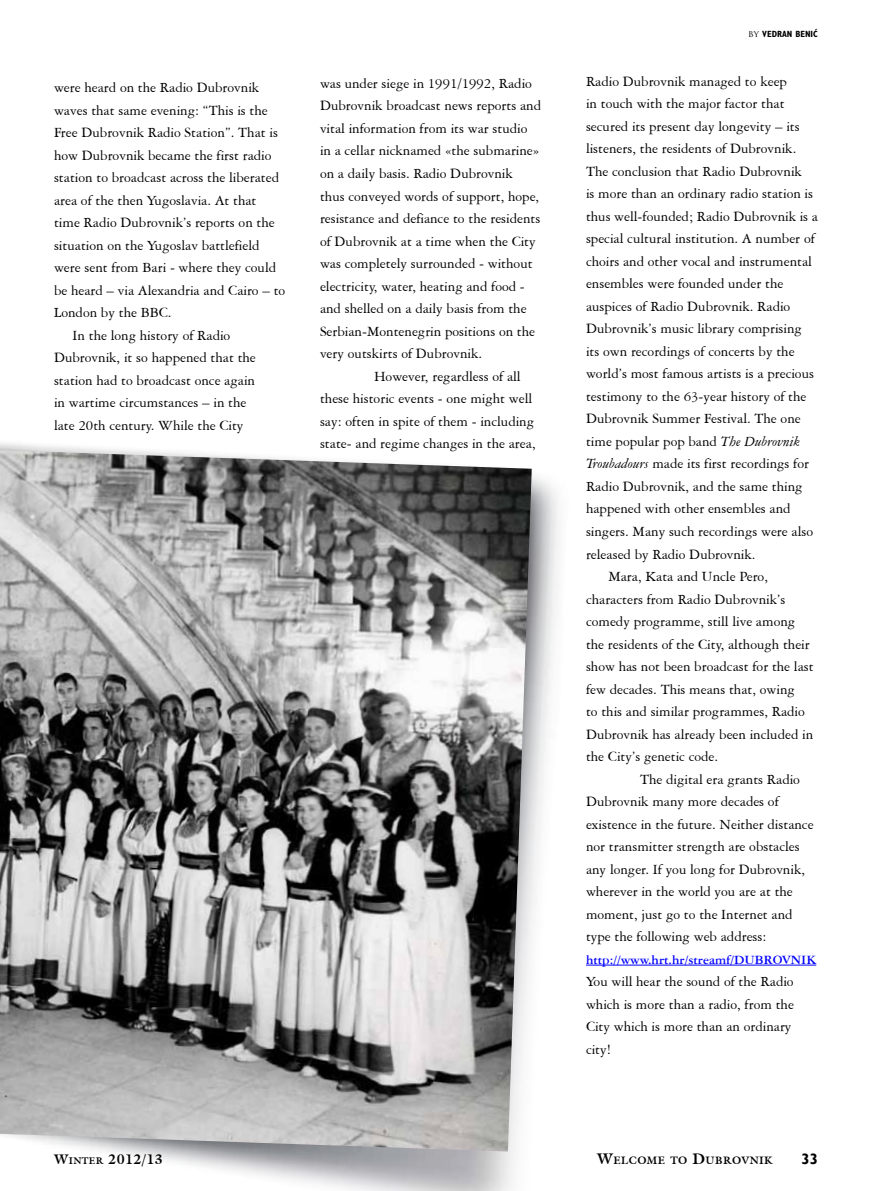
<style>
.page{position:relative;width:872px;height:1191px;background:#fff}
.page>*{position:absolute;margin:0;border:0;box-sizing:border-box;transform-origin:0 0}
.t1{font:15px/22.5px "American Garamond BT";color:#000}
.t2{font:700 15px "Gill Sans";color:#000}
.t3{font:700 13.5px "American Garamond BT";color:#00f}
.t4{font:700 13.5px "Galliard IT Cby BT";letter-spacing:.025em;color:#000}
.t5{font:700 10.5px "Galliard IT Cby BT";letter-spacing:.035em;color:#000}
.t6{font:700 condensed 9px "Gill Sans MT Pro";color:#000}
.s1{font-family:"Trajan Pro";font-weight:400;font-stretch:normal}
.s2{font-style:italic}
.s3{font-size:9.45px}
.s4{font-size:15px}
</style>
<div class="page">
<img style="left:0;top:450px;width:532px;height:701px">
<hr style="left:586px;top:964px;width:230px;height:1px;background:#00f">
<p class="t1" style="left:54px;top:76px;width:207px">were heard on the Radio Dubrovnik</p>
<p class="t1" style="left:54px;top:99px;width:215px">waves that same evening: “This is the</p>
<p class="t1" style="left:54px;top:121px;width:225px">Free Dubrovnik Radio Station”. That is</p>
<p class="t1" style="left:54px;top:144px;width:219px">how Dubrovnik became the first radio</p>
<p class="t1" style="left:54px;top:166px;width:227px">station to broadcast across the liberated</p>
<p class="t1" style="left:54px;top:189px;width:204px">area of the then Yugoslavia. At that</p>
<p class="t1" style="left:54px;top:211px;width:222px">time Radio Dubrovnik’s reports on the</p>
<p class="t1" style="left:54px;top:234px;width:207px">situation on the Yugoslav battlefield</p>
<p class="t1" style="left:54px;top:256px;width:224px">were sent from Bari - where they could</p>
<p class="t1" style="left:54px;top:279px;width:233px">be heard – via Alexandria and Cairo – to</p>
<p class="t1" style="left:54px;top:301px;width:119px">London by the BBC.</p>
<p class="t1" style="left:73px;top:324px;width:159px">In the long history of Radio</p>
<p class="t1" style="left:54px;top:346px;width:203px">Dubrovnik, it so happened that the</p>
<p class="t1" style="left:54px;top:369px;width:202px">station had to broadcast once again</p>
<p class="t1" style="left:54px;top:391px;width:194px">in wartime circumstances – in the</p>
<p class="t1" style="left:54px;top:414px;width:191px">late 20th century. While the City</p>
<p class="t1" style="left:320px;top:72px;width:223px">was under siege in 1991/1992, Radio Dubrovnik broadcast news reports and vital information from its war studio in a cellar nicknamed «the submarine» on a daily basis. Radio Dubrovnik thus conveyed words of support, hope, resistance and defiance to the residents of Dubrovnik at a time when the City was completely surrounded - without electricity, water, heating and food - and shelled on a daily basis from the Serbian-Montenegrin positions on the very outskirts of Dubrovnik.</p>
<p class="t1" style="left:320px;top:364px;width:217px;text-indent:54px">However, regardless of all these historic events - one might well say: often in spite of them - including state- and regime changes in the area,</p>
<p class="t6" style="left:748px;top:28px;width:71px"><span class="s1">by</span> VEDRAN BENIĆ</p>
<p class="t1" style="left:586px;top:70px;width:202px">Radio Dubrovnik managed to keep</p>
<p class="t1" style="left:586px;top:92px;width:200px">in touch with the major factor that</p>
<p class="t1" style="left:586px;top:115px;width:215px">secured its present day longevity – its</p>
<p class="t1" style="left:586px;top:137px;width:212px">listeners, the residents of Dubrovnik.</p>
<p class="t1" style="left:586px;top:160px;width:217px">The conclusion that Radio Dubrovnik</p>
<p class="t1" style="left:586px;top:182px;width:229px">is more than an ordinary radio station is</p>
<p class="t1" style="left:586px;top:205px;width:233px">thus well-founded; Radio Dubrovnik is a</p>
<p class="t1" style="left:586px;top:227px;width:230px">special cultural institution. A number of</p>
<p class="t1" style="left:586px;top:250px;width:227px">choirs and other vocal and instrumental</p>
<p class="t1" style="left:586px;top:272px;width:199px">ensembles were founded under the</p>
<p class="t1" style="left:586px;top:295px;width:206px">auspices of Radio Dubrovnik. Radio</p>
<p class="t1" style="left:586px;top:317px;width:217px">Dubrovnik’s music library comprising</p>
<p class="t1" style="left:586px;top:340px;width:210px">its own recordings of concerts by the</p>
<p class="t1" style="left:586px;top:362px;width:229px">world’s most famous artists is a precious</p>
<p class="t1" style="left:586px;top:385px;width:222px">testimony to the 63-year history of the</p>
<p class="t1" style="left:586px;top:407px;width:216px">Dubrovnik Summer Festival. The one</p>
<p class="t1" style="left:586px;top:430px;width:216px">time popular pop band <span class="s2">The Dubrovnik</span></p>
<p class="t1" style="left:586px;top:452px;width:225px"><span class="s2">Troubadours</span> made its first recordings for</p>
<p class="t1" style="left:586px;top:475px;width:218px">Radio Dubrovnik, and the same thing</p>
<p class="t1" style="left:586px;top:497px;width:206px">happened with other ensembles and</p>
<p class="t1" style="left:586px;top:520px;width:229px">singers. Many such recordings were also</p>
<p class="t1" style="left:586px;top:542px;width:171px">released by Radio Dubrovnik.</p>
<p class="t1" style="left:608px;top:565px;width:161px">Mara, Kata and Uncle Pero,</p>
<p class="t1" style="left:586px;top:587px;width:201px">characters from Radio Dubrovnik’s</p>
<p class="t1" style="left:586px;top:610px;width:211px">comedy programme, still live among</p>
<p class="t1" style="left:586px;top:632px;width:225px">the residents of the City, although their</p>
<p class="t1" style="left:586px;top:655px;width:229px">show has not been broadcast for the last</p>
<p class="t1" style="left:586px;top:677px;width:210px">few decades. This means that, owing</p>
<p class="t1" style="left:586px;top:700px;width:220px">to this and similar programmes, Radio</p>
<p class="t1" style="left:586px;top:722px;width:229px">Dubrovnik has already been included in</p>
<p class="t1" style="left:586px;top:745px;width:134px">the City’s genetic code.</p>
<p class="t1" style="left:640px;top:767px;width:161px">The digital era grants Radio</p>
<p class="t1" style="left:586px;top:790px;width:194px">Dubrovnik many more decades of</p>
<p class="t1" style="left:586px;top:812px;width:229px">existence in the future. Neither distance</p>
<p class="t1" style="left:586px;top:835px;width:215px">nor transmitter strength are obstacles</p>
<p class="t1" style="left:586px;top:857px;width:221px">any longer. If you long for Dubrovnik,</p>
<p class="t1" style="left:586px;top:880px;width:208px">wherever in the world you are at the</p>
<p class="t1" style="left:586px;top:902px;width:208px">moment, just go to the Internet and</p>
<p class="t1" style="left:586px;top:925px;width:182px">type the following web address:</p>
<p class="t3" style="left:586px;top:951px;width:232px">http://www.hrt.hr/streamf/DUBROVNIK</p>
<p class="t1" style="left:586px;top:970px;width:209px">You will hear the sound of the Radio which is more than a radio, from the<br>City which is more than an ordinary city!</p>
<p class="t4" style="left:54px;top:1150px;width:110px">W<span class="s3">INTER</span> 2012/13</p>
<p class="t5" style="left:597px;top:1153px;width:177px"><span class="s4">W</span>ELCOME TO <span class="s4">D</span>UBROVNIK</p>
<p class="t2" style="left:801px;top:1149px;width:18px">33</p>
</div>
